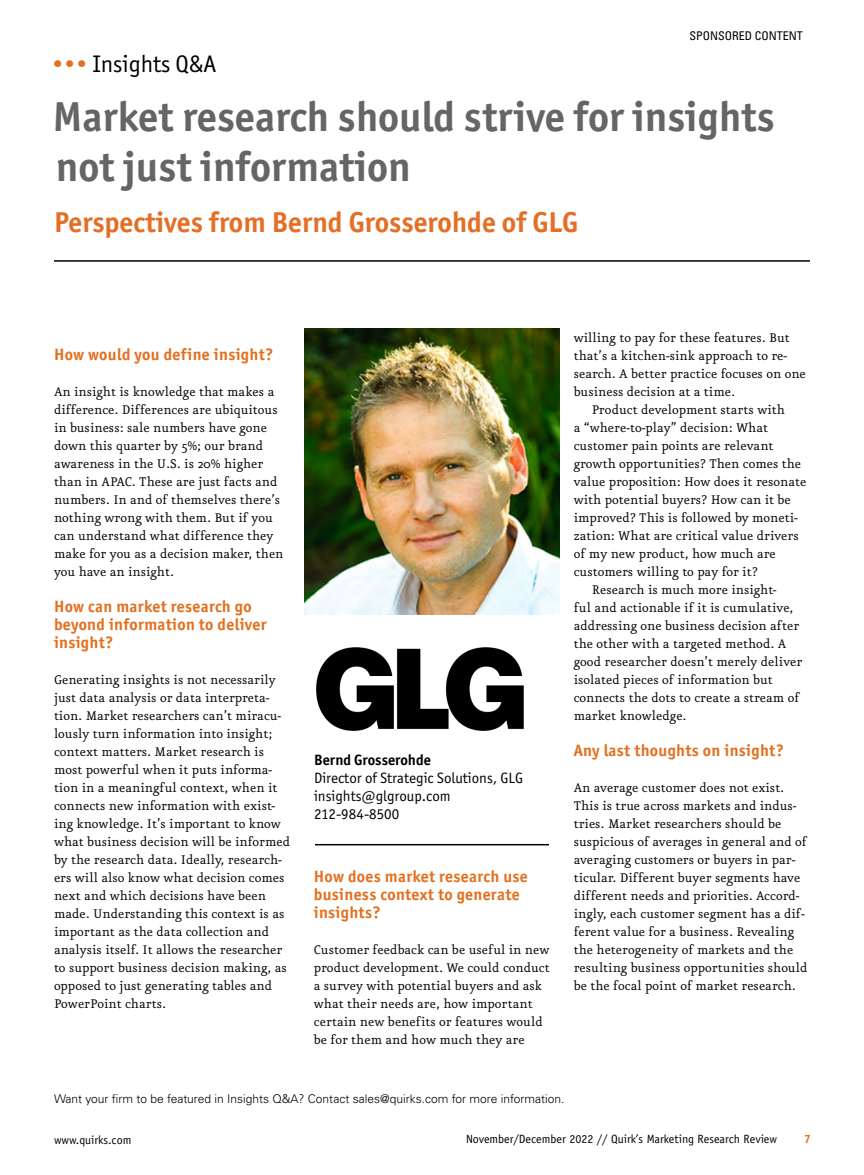
<style>
.page{position:relative;width:864px;height:1175px;background:#fff}
.page>*{position:absolute;margin:0;border:0;box-sizing:border-box;transform-origin:0 0}
.t1{font:700 42px/50.4px "Officina Sans ITC Std";color:#676464}
.t2{font:700 28.8px "Officina Sans ITC Std";color:#e46f26}
.t3{font:24px "Officina Sans ITC Std";color:#000}
.t4{font:700 16.5px/18px "Officina Sans ITC Std";letter-spacing:.02em;color:#e36f1e}
.t5{font:15px/18px "Eureka";color:#000}
.t6{font:15px/18px "Officina Sans ITC Std";color:#000}
.t7{font:700 15px "Officina Sans ITC Std";color:#000}
.t8{font:300 12px "Univers LT Std";color:#000}
.t9{font:12px "Officina Sans Std";color:#000}
.t10{font:condensed 12px "Univers LT Std";color:#000}
.t11{font:700 12px "Officina Sans Std";color:#e36f1e}
.s1{color:#e36f1e}
</style>
<div class="page">
<img style="left:304px;top:328px;width:256px;height:286px">
<img style="left:316px;top:647px;width:208px;height:84px">
<hr style="left:54px;top:260px;width:756px;height:2px;background:#000">
<hr style="left:315px;top:844px;width:234px;height:1px;background:#000">
<h3 class="t3" style="left:52px;top:50px;width:166px"><span class="s1">•••</span> Insights Q&amp;A</h3>
<p class="t10" style="left:689px;top:28px;width:115px">SPONSORED CONTENT</p>
<h1 class="t1" style="left:53px;top:91px;width:723px">Market research should strive for insights not just information</h1>
<h2 class="t2" style="left:54px;top:204px;width:526px">Perspectives from Bernd Grosserohde of GLG</h2>
<p class="t4" style="left:54px;top:345px;width:221px">How would you define insight?</p>
<p class="t5" style="left:54px;top:383px;width:231px">An insight is knowledge that makes a difference. Differences are ubiquitous in business: sale numbers have gone down this quarter by 5%; our brand awareness in the U.S. is 20% higher than in APAC. These are just facts and numbers. In and of themselves there’s nothing wrong with them. But if you can understand what difference they make for you as a decision maker, then you have an insight.</p>
<p class="t4" style="left:54px;top:597px;width:214px">How can market research go beyond information to deliver insight?</p>
<p class="t5" style="left:54px;top:671px;width:238px">Generating insights is not necessarily just data analysis or data interpreta&shy;tion. Market researchers can’t miracu&shy;lously turn information into insight; context matters. Market research is most powerful when it puts informa&shy;tion in a meaningful context, when it connects new information with exist&shy;ing knowledge. It’s important to know what business decision will be informed by the research data. Ideally, research&shy;ers will also know what decision comes next and which decisions have been made. Understanding this context is as important as the data collection and analysis itself. It allows the researcher to support business decision making, as opposed to just generating tables and PowerPoint charts.</p>
<p class="t7" style="left:314px;top:751px;width:118px">Bernd Grosserohde</p>
<p class="t6" style="left:314px;top:769px;width:211px">Director of Strategic Solutions, GLG insights@glgroup.com<br>212-984-8500</p>
<p class="t4" style="left:314px;top:867px;width:215px">How does market research use business context to generate insights?</p>
<p class="t5" style="left:314px;top:941px;width:237px">Customer feedback can be useful in new product development. We could conduct a survey with potential buyers and ask what their needs are, how important certain new benefits or features would be for them and how much they are</p>
<p class="t5" style="left:574px;top:329px;width:234px">willing to pay for these features. But that’s a kitchen-sink approach to re&shy;search. A better practice focuses on one business decision at a time.</p>
<p class="t5" style="left:592px;top:401px;width:195px">Product development starts with</p>
<p class="t5" style="left:574px;top:419px;width:196px">a “where-to-play” decision: What</p>
<p class="t5" style="left:574px;top:437px;width:201px">customer pain points are relevant</p>
<p class="t5" style="left:574px;top:455px;width:229px">growth opportunities? Then comes the</p>
<p class="t5" style="left:574px;top:473px;width:234px">value proposition: How does it resonate</p>
<p class="t5" style="left:574px;top:491px;width:219px">with potential buyers? How can it be</p>
<p class="t5" style="left:574px;top:509px;width:226px">improved? This is followed by moneti-</p>
<p class="t5" style="left:574px;top:527px;width:226px">zation: What are critical value drivers</p>
<p class="t5" style="left:574px;top:545px;width:204px">of my new product, how much are</p>
<p class="t5" style="left:574px;top:563px;width:186px">customers willing to pay for it?</p>
<p class="t5" style="left:592px;top:581px;width:186px">Research is much more insight-</p>
<p class="t5" style="left:574px;top:599px;width:221px">ful and actionable if it is cumulative,</p>
<p class="t5" style="left:574px;top:617px;width:227px">addressing one business decision after</p>
<p class="t5" style="left:574px;top:635px;width:214px">the other with a targeted method. A</p>
<p class="t5" style="left:574px;top:653px;width:230px">good researcher doesn’t merely deliver</p>
<p class="t5" style="left:574px;top:671px;width:201px">isolated pieces of information but</p>
<p class="t5" style="left:574px;top:689px;width:227px">connects the dots to create a stream of</p>
<p class="t5" style="left:574px;top:707px;width:114px">market knowledge.</p>
<p class="t4" style="left:574px;top:741px;width:212px">Any last thoughts on insight?</p>
<p class="t5" style="left:574px;top:779px;width:235px">An average customer does not exist.<br>This is true across markets and indus&shy;tries. Market researchers should be suspicious of averages in general and of averaging customers or buyers in par&shy;ticular. Different buyer segments have different needs and priorities. Accord&shy;ingly, each customer segment has a dif&shy;ferent value for a business. Revealing the heterogeneity of markets and the resulting business opportunities should be the focal point of market research.</p>
<p class="t8" style="left:54px;top:1091px;width:512px">Want your firm to be featured in Insights Q&amp;A? Contact sales@quirks.com for more information.</p>
<p class="t9" style="left:54px;top:1132px;width:79px">www.quirks.com</p>
<p class="t9" style="left:466px;top:1132px;width:312px">November/December 2022 // Quirk’s Marketing Research Review</p>
<p class="t11" style="left:804px;top:1131px;width:8px">7</p>
</div>
